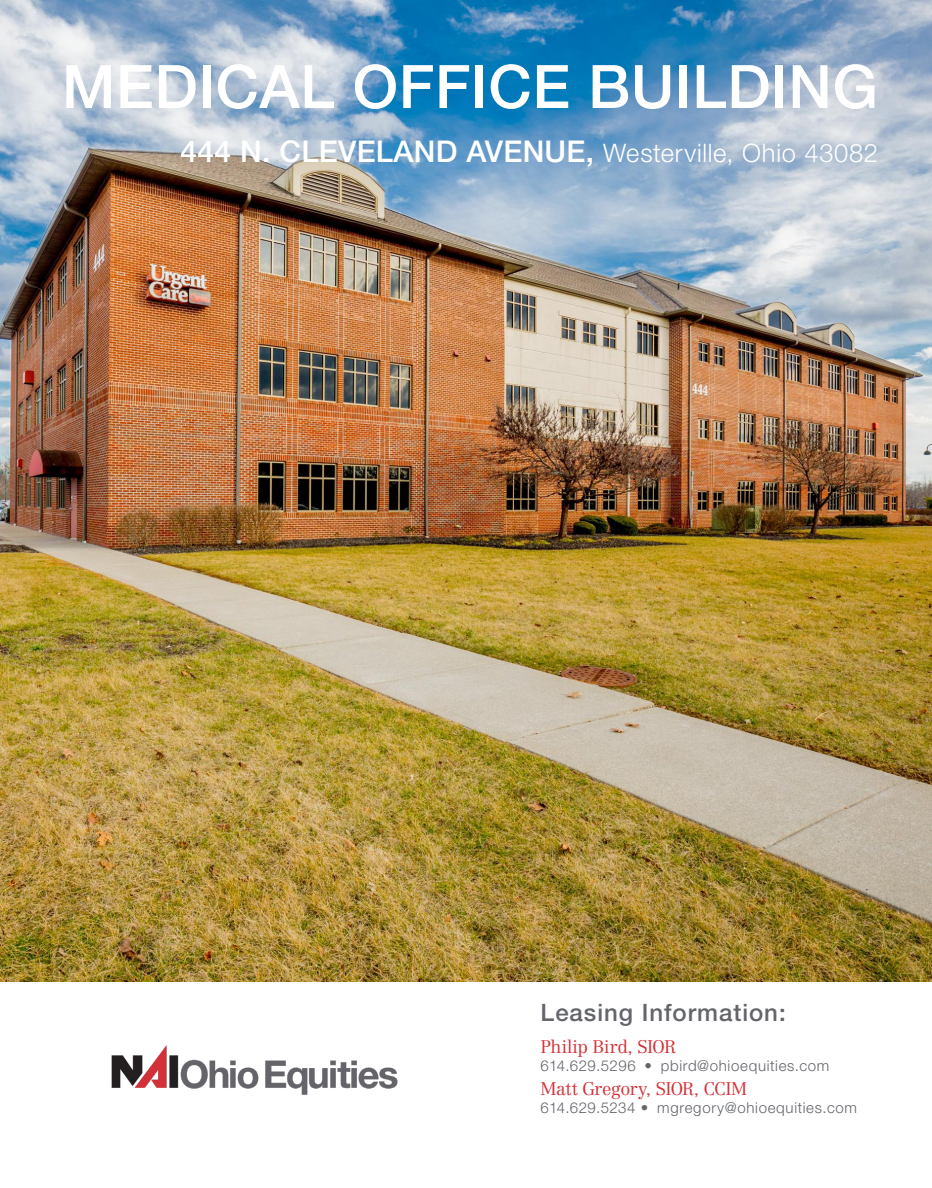
<style>
.page{position:relative;width:932px;height:1188px;background:#fff}
.page>*{position:absolute;margin:0;border:0;box-sizing:border-box;transform-origin:0 0}
.Helvetica_Condensed_20_pt-All_Caps{font:500 60px "Helvetica Neue LT Std";letter-spacing:.01em;color:#fff}
.Helvetica_Condensed_20_pt-All_Caps-2{font:500 30px "Helvetica Neue LT Std";letter-spacing:.01em;color:#fff}
.Helvetica_Medium_-_Grey_-_16_Pt{font:500 24px "Helvetica Neue LT Std";letter-spacing:.04em;color:#63656a}
.Agent_Name{font:300 18px "Centennial LT Std";letter-spacing:-.03em;color:#d43238}
.Contact_Info{font:300 15px "Helvetica Neue LT Std";letter-spacing:.045em;color:#63656a}
.s1{font-weight:300;font-size:25.5px}
</style>
<div class="page">
<img style="left:0;top:0;width:931px;height:981px">
<img style="left:111px;top:1045px;width:287px;height:50px">
<p class="Helvetica_Condensed_20_pt-All_Caps" style="left:62px;top:51px;width:817px">MEDICAL OFFICE BUILDING</p>
<p class="Helvetica_Condensed_20_pt-All_Caps-2" style="left:180px;top:133px;width:699px">444 N. CLEVELAND AVENUE, <span class="s1">Westerville, Ohio 43082</span></p>
<p class="Helvetica_Medium_-_Grey_-_16_Pt" style="left:540px;top:998px;width:246px">Leasing Information:</p>
<p class="Agent_Name" style="left:540px;top:1036px;width:137px">Philip Bird, SIOR</p>
<p class="Contact_Info" style="left:540px;top:1057px;width:290px">614.629.5296 • pbird@ohioequities.com</p>
<p class="Agent_Name" style="left:540px;top:1078px;width:208px">Matt Gregory, SIOR, CCIM</p>
<p class="Contact_Info" style="left:540px;top:1099px;width:318px">614.629.5234 • mgregory@ohioequities.com</p>
</div>
